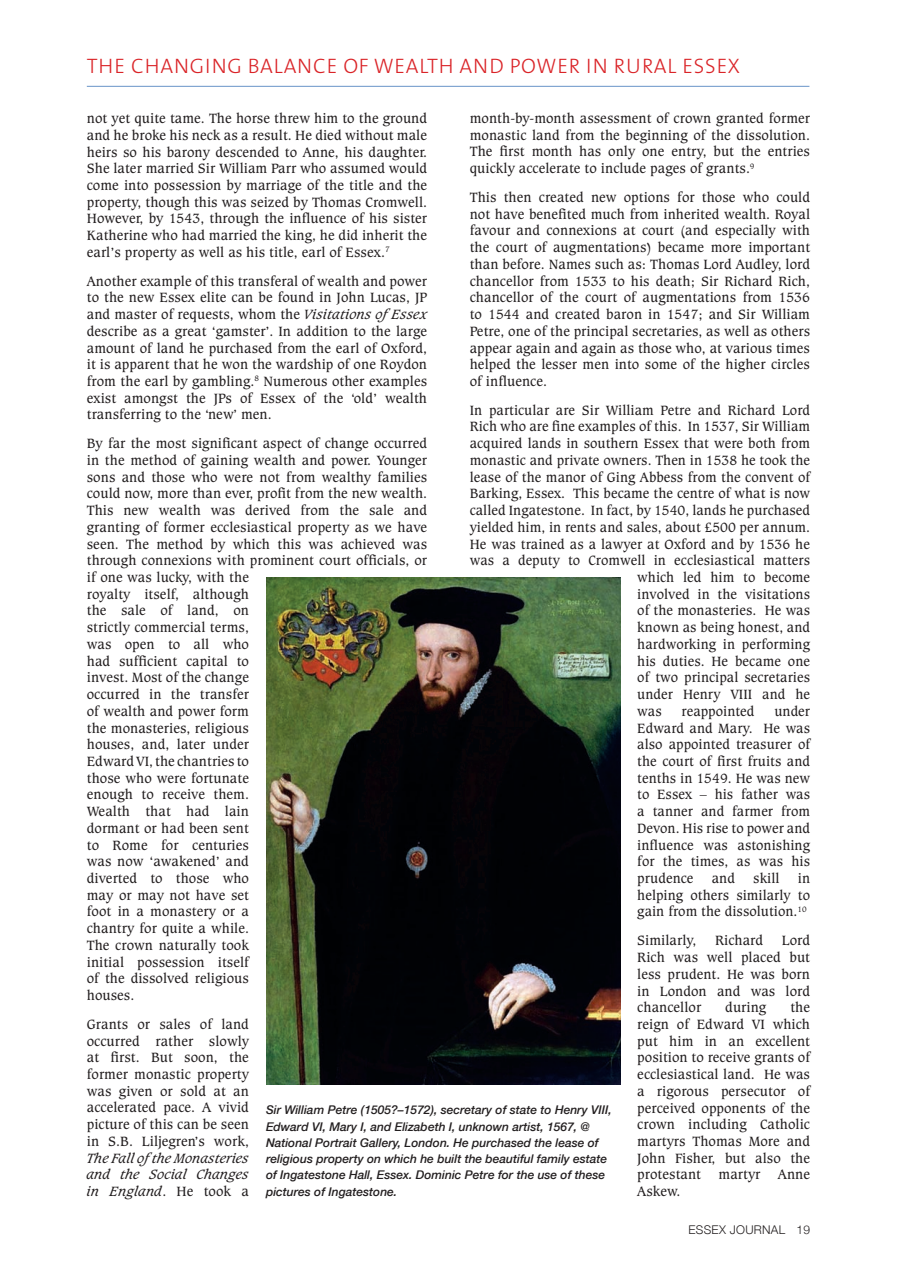
<style>
.page{position:relative;width:897px;height:1267px;background:#fff}
.page>*{position:absolute;margin:0;border:0;box-sizing:border-box;transform-origin:0 0}
.t1{font:300 21px "The Sans";letter-spacing:.04em;color:#da2428}
.t2{font:14.25px/16.6px "Caxton BT";color:#231f20;text-align:justify}
.t3{font:italic 14.25px/16.6px "Caxton BT";color:#231f20;text-align:justify}
.t4{font:italic 500 12px/16.2px "Helvetica Neue";color:#231f20}
.t5{font:300 12px "Helvetica Neue";letter-spacing:.025em;color:#231f20}
.s1{font-style:italic}
.s2{font-style:normal}
</style>
<div class="page">
<hr style="left:87px;top:86px;width:722px;height:1px;background:#6893c8">
<img style="left:266px;top:577px;width:354px;height:507px">
<h1 class="t1" style="left:87px;top:48px;width:654px">THE CHANGING BALANCE OF WEALTH AND POWER IN RURAL ESSEX</h1>
<p class="t2" style="left:87px;top:110px;width:342px">not yet quite tame. The horse threw him to the ground and he broke his neck as a result. He died without male heirs so his barony descended to Anne, his daughter.<br>She later married Sir William Parr who assumed would come into possession by marriage of the title and the property, though this was seized by Thomas Cromwell.<br>However, by 1543, through the influence of his sister Katherine who had married the king, he did inherit the earl’s property as well as his title, earl of Essex.<sup>7</sup></p>
<p class="t2" style="left:87px;top:272px;width:342px">Another example of this transferal of wealth and power to the new Essex elite can be found in John Lucas, JP and master of requests, whom the <span class="s1">Visitations ofEssex </span>describe as a great ‘gamster’. In addition to the large amount of land he purchased from the earl of Oxford, it is apparent that he won the wardship of one Roydon from the earl by gambling.<sup>8</sup> Numerous other examples exist amongst the JPs of Essex of the ‘old’ wealth transferring to the ‘new’ men.</p>
<p class="t2" style="left:87px;top:435px;width:342px;text-align:left">By far the most significant aspect of change occurred in the method of gaining wealth and power. Younger sons and those who were not from wealthy families could now, more than ever, profit from the new wealth.<br>This new wealth was derived from the sale and granting of former ecclesiastical property as we have seen. The method by which this was achieved was through connexions with prominent court officials, or if one was lucky, with the<br>royalty itself, although<br>the sale of land, on<br>strictly commercial terms,<br>was open to all who<br>had sufficient capital to<br>invest. Most of the change<br>occurred in the transfer<br>of wealth and power form<br>the monasteries, religious<br>houses, and, later under<br>Edward VI, the chantries to<br>those who were fortunate<br>enough to receive them.<br>Wealth that had lain<br>dormant or had been sent<br>to Rome for centuries<br>was now ‘awakened’ and<br>diverted to those who<br>may or may not have set<br>foot in a monastery or a<br>chantry for quite a while.<br>The crown naturally took<br>initial possession itself<br>of the dissolved religious<br>houses.</p>
<p class="t2" style="left:87px;top:1015px;width:164px">Grants or sales of land occurred rather slowly at first. But soon, the former monastic property was given or sold at an accelerated pace. A vivid picture of this can be seen in S.B. Liljegren’s work,</p>
<p class="t3" style="left:87px;top:1149px;width:164px">The Fall ofthe Monasteries and the Social Changes in England<span class="s2">. He took a</span></p>
<p class="t2" style="left:469px;top:110px;width:342px">month-by-month assessment of crown granted former monastic land from the beginning of the dissolution.<br>The first month has only one entry, but the entries quickly accelerate to include pages of grants.<sup>9</sup></p>
<p class="t2" style="left:469px;top:189px;width:342px">This then created new options for those who could not have benefited much from inherited wealth. Royal favour and connexions at court (and especially with the court of augmentations) became more important than before. Names such as: Thomas Lord Audley, lord chancellor from 1533 to his death; Sir Richard Rich, chancellor of the court of augmentations from 1536 to 1544 and created baron in 1547; and Sir William Petre, one of the principal secretaries, as well as others appear again and again as those who, at various times helped the lesser men into some of the higher circles of influence.</p>
<p class="t2" style="left:469px;top:401px;width:342px">In particular are Sir William Petre and Richard Lord</p>
<p class="t2" style="left:469px;top:418px;width:342px">Rich who are fine examples of this. In 1537, Sir William</p>
<p class="t2" style="left:469px;top:435px;width:342px">acquired lands in southern Essex that were both from</p>
<p class="t2" style="left:469px;top:451px;width:342px">monastic and private owners. Then in 1538 he took the</p>
<p class="t2" style="left:469px;top:468px;width:342px">lease of the manor of Ging Abbess from the convent of</p>
<p class="t2" style="left:469px;top:485px;width:342px">Barking, Essex. This became the centre of what is now</p>
<p class="t2" style="left:469px;top:501px;width:342px">called Ingatestone. In fact, by 1540, lands he purchased</p>
<p class="t2" style="left:469px;top:518px;width:342px">yielded him, in rents and sales, about £500 per annum.</p>
<p class="t2" style="left:469px;top:535px;width:342px">He was trained as a lawyer at Oxford and by 1536 he</p>
<p class="t2" style="left:469px;top:552px;width:342px">was a deputy to Cromwell in ecclesiastical matters</p>
<p class="t2" style="left:637px;top:568px;width:174px">which led him to become</p>
<p class="t2" style="left:637px;top:585px;width:174px">involved in the visitations</p>
<p class="t2" style="left:637px;top:602px;width:174px">of the monasteries. He was</p>
<p class="t2" style="left:637px;top:618px;width:174px">known as being honest, and</p>
<p class="t2" style="left:637px;top:635px;width:174px">hardworking in performing</p>
<p class="t2" style="left:637px;top:652px;width:174px">his duties. He became one</p>
<p class="t2" style="left:637px;top:669px;width:174px">of two principal secretaries</p>
<p class="t2" style="left:637px;top:685px;width:174px">under Henry VIII and he</p>
<p class="t2" style="left:637px;top:702px;width:26px">was</p>
<p class="t2" style="left:681px;top:702px;width:75px">reappointed</p>
<p class="t2" style="left:637px;top:702px;width:174px;text-indent:137px">under Edward and Mary. He was also appointed treasurer of the court of first fruits and tenths in 1549. He was new to Essex – his father was a tanner and farmer from Devon. His rise to power and influence was astonishing for the times, as was his prudence</p>
<p class="t2" style="left:711px;top:869px;width:25px">and</p>
<p class="t2" style="left:753px;top:869px;width:28px">skill</p>
<p class="t2" style="left:637px;top:869px;width:174px;text-indent:160px">in helping others similarly to gain from the dissolution.<sup>10</sup></p>
<p class="t2" style="left:637px;top:931px;width:61px">Similarly,</p>
<p class="t2" style="left:715px;top:931px;width:50px">Richard</p>
<p class="t2" style="left:637px;top:931px;width:174px;text-indent:144px">Lord Rich was well placed but less prudent. He was born in London and was lord chancellor</p>
<p class="t2" style="left:637px;top:998px;width:174px;text-indent:153px">the reign of Edward VI which put him in an excellent position to receive grants of ecclesiastical land. He was a rigorous persecutor of perceived opponents of the crown including Catholic martyrs Thomas More and John Fisher, but also the protestant martyr Anne Askew.</p>
<p class="t2" style="left:725px;top:998px;width:43px">during</p>
<p class="t4" style="left:266px;top:1101px;width:347px">Sir William Petre (1505?–1572), secretary of state to Henry VIII, Edward VI, Mary I, and Elizabeth I, unknown artist, 1567, @ National Portrait Gallery, London. He purchased the lease of religious property on which he built the beautiful family estate of Ingatestone Hall, Essex. Dominic Petre for the use of these pictures of Ingatestone.</p>
<p class="t5" style="left:688px;top:1220px;width:123px">ESSEX JOURNAL 19</p>
</div>
